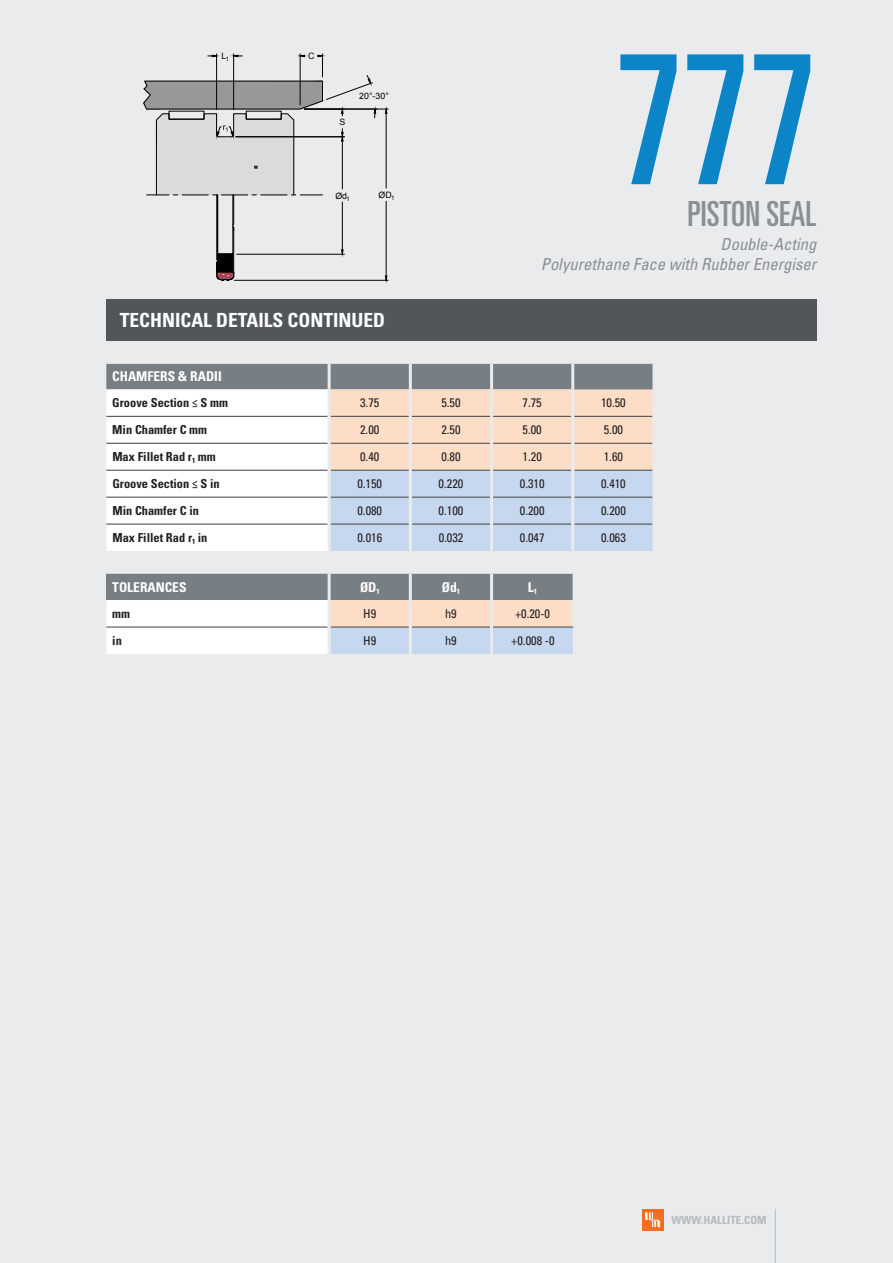
<style>
.page{position:relative;width:893px;height:1263px;background:#e9ebed}
.page>*{position:absolute;margin:0;border:0;box-sizing:border-box;transform-origin:0 0}
.t1{font:ultra-condensed 179.85px "Univers LT Std";color:#0c85c8}
.t2{font:ultra-condensed 34.65px "Univers LT Std";color:#899095}
.t3{font:700 condensed 19.5px "Univers LT Std";color:#fff}
.t4{font:italic condensed 16.65px/20px "Univers LT Std";color:#899095;text-align:right}
.t5{font:700 condensed 13.5px "Univers LT Std";color:#fff}
.t6{font:condensed 12.3px "Univers LT Std";color:#231f20}
.t7{font:700 condensed 12.3px "Univers LT Std";color:#231f20}
.t8{font:700 condensed 11.25px "Univers LT Std";color:#b5bbc0}
.t9{font:8.85px "Arial";color:#000}
.s1{font-family:"Myriad Pro"}
.s2{font-family:"Myriad Pro";font-size:12.3px}
</style>
<div class="page">
<div style="left:106px;top:300px;width:710px;height:41px;background:#505659"></div>
<svg style="left:106px;top:364px;width:546px;height:187px;background:#dcd9da"></svg>
<hr style="left:490px;top:364px;width:3px;height:25px;background:#e9ebed">
<hr style="left:571px;top:364px;width:3px;height:25px;background:#e9ebed">
<hr style="left:328px;top:364px;width:3px;height:25px;background:#e9ebed">
<hr style="left:409px;top:364px;width:3px;height:25px;background:#e9ebed">
<hr style="left:106px;top:416px;width:222px;height:1px;background:#505659">
<hr style="left:331px;top:416px;width:78px;height:1px;background:#505659">
<hr style="left:412px;top:416px;width:78px;height:1px;background:#505659">
<hr style="left:493px;top:416px;width:78px;height:1px;background:#505659">
<hr style="left:574px;top:416px;width:78px;height:1px;background:#505659">
<hr style="left:106px;top:443px;width:222px;height:1px;background:#505659">
<hr style="left:331px;top:443px;width:78px;height:1px;background:#505659">
<hr style="left:412px;top:443px;width:78px;height:1px;background:#505659">
<hr style="left:493px;top:443px;width:78px;height:1px;background:#505659">
<hr style="left:574px;top:443px;width:78px;height:1px;background:#505659">
<hr style="left:106px;top:470px;width:222px;height:1px;background:#505659">
<hr style="left:331px;top:470px;width:78px;height:1px;background:#505659">
<hr style="left:412px;top:470px;width:78px;height:1px;background:#505659">
<hr style="left:493px;top:470px;width:78px;height:1px;background:#505659">
<hr style="left:574px;top:470px;width:78px;height:1px;background:#505659">
<hr style="left:106px;top:497px;width:222px;height:1px;background:#505659">
<hr style="left:331px;top:497px;width:78px;height:1px;background:#505659">
<hr style="left:412px;top:497px;width:78px;height:1px;background:#505659">
<hr style="left:493px;top:497px;width:78px;height:1px;background:#505659">
<hr style="left:574px;top:497px;width:78px;height:1px;background:#505659">
<hr style="left:106px;top:523px;width:222px;height:2px;background:#505659">
<hr style="left:331px;top:523px;width:78px;height:2px;background:#505659">
<hr style="left:412px;top:523px;width:78px;height:2px;background:#505659">
<hr style="left:493px;top:523px;width:78px;height:2px;background:#505659">
<hr style="left:574px;top:523px;width:78px;height:2px;background:#505659">
<hr style="left:328px;top:389px;width:3px;height:27px;background:#e9ebed">
<hr style="left:409px;top:389px;width:3px;height:27px;background:#e9ebed">
<hr style="left:490px;top:389px;width:3px;height:27px;background:#e9ebed">
<hr style="left:571px;top:389px;width:3px;height:27px;background:#e9ebed">
<hr style="left:328px;top:416px;width:3px;height:27px;background:#e9ebed">
<hr style="left:409px;top:416px;width:3px;height:27px;background:#e9ebed">
<hr style="left:490px;top:416px;width:3px;height:27px;background:#e9ebed">
<hr style="left:571px;top:416px;width:3px;height:27px;background:#e9ebed">
<hr style="left:328px;top:443px;width:3px;height:27px;background:#e9ebed">
<hr style="left:409px;top:443px;width:3px;height:27px;background:#e9ebed">
<hr style="left:490px;top:443px;width:3px;height:27px;background:#e9ebed">
<hr style="left:571px;top:443px;width:3px;height:27px;background:#e9ebed">
<hr style="left:328px;top:470px;width:3px;height:27px;background:#e9ebed">
<hr style="left:409px;top:470px;width:3px;height:27px;background:#e9ebed">
<hr style="left:490px;top:470px;width:3px;height:27px;background:#e9ebed">
<hr style="left:571px;top:470px;width:3px;height:27px;background:#e9ebed">
<hr style="left:328px;top:497px;width:3px;height:27px;background:#e9ebed">
<hr style="left:409px;top:497px;width:3px;height:27px;background:#e9ebed">
<hr style="left:490px;top:497px;width:3px;height:27px;background:#e9ebed">
<hr style="left:571px;top:497px;width:3px;height:27px;background:#e9ebed">
<hr style="left:328px;top:524px;width:3px;height:27px;background:#e9ebed">
<hr style="left:409px;top:524px;width:3px;height:27px;background:#e9ebed">
<hr style="left:490px;top:524px;width:3px;height:27px;background:#e9ebed">
<hr style="left:571px;top:524px;width:3px;height:27px;background:#e9ebed">
<svg style="left:106px;top:573px;width:468px;height:81px;background:#c6c6c8"></svg>
<hr style="left:304px;top:109px;width:84px;height:1px;background:#000">
<hr style="left:234px;top:280px;width:154px;height:1px;background:#000">
<hr style="left:386px;top:113px;width:1px;height:75px;background:#000">
<hr style="left:386px;top:201px;width:1px;height:75px;background:#000">
<svg style="left:385px;top:108px;width:3px;height:6px"></svg>
<svg style="left:385px;top:275px;width:3px;height:6px"></svg>
<hr style="left:237px;top:254px;width:107px;height:1px;background:#000">
<hr style="left:342px;top:202px;width:1px;height:48px;background:#000">
<svg style="left:341px;top:249px;width:3px;height:6px"></svg>
<hr style="left:217px;top:195px;width:1px;height:77px;background:#000">
<hr style="left:233px;top:228px;width:1px;height:45px;background:#000">
<hr style="left:216px;top:195px;width:1px;height:64px;background:#000">
<svg style="left:216px;top:253px;width:18px;height:28px"></svg>
<svg style="left:143px;top:54px;width:233px;height:176px"></svg>
<hr style="left:775px;top:1209px;width:1px;height:54px;background:#b5bbc0">
<div style="left:642px;top:1209px;width:21px;height:21px;background:#f36e21"></div>
<svg style="left:645px;top:1212px;width:15px;height:15px"></svg>
<p class="t9" style="left:222px;top:50px;width:9px">L<sub>1</sub></p>
<p class="t9" style="left:308px;top:50px;width:8px">C</p>
<p class="t9" style="left:339px;top:116px;width:7px">S</p>
<p class="t9" style="left:359px;top:90px;width:31px">20°-30°</p>
<p class="t9" style="left:335px;top:190px;width:16px">Ød<sub>1</sub></p>
<p class="t9" style="left:379px;top:189px;width:17px">ØD<sub>1</sub></p>
<h3 class="t3" style="left:120px;top:308px;width:267px">TECHNICAL DETAILS CONTINUED</h3>
<h1 class="t1" style="left:616px;top:18px;width:202px">777</h1>
<h2 class="t2" style="left:687px;top:194px;width:130px">PISTON SEAL</h2>
<h3 class="t4" style="left:541px;top:234px;width:277px">Double-Acting<br>Polyurethane Face with Rubber Energiser</h3>
<p class="t5" style="left:112px;top:368px;width:111px">CHAMFERS &amp; RADII</p>
<p class="t7" style="left:112px;top:395px;width:117px">Groove Section ≤ S mm</p>
<p class="t6" style="left:360px;top:395px;width:21px">3.75</p>
<p class="t6" style="left:441px;top:395px;width:21px">5.50</p>
<p class="t6" style="left:523px;top:395px;width:21px">7.75</p>
<p class="t6" style="left:601px;top:395px;width:26px">10.50</p>
<p class="t7" style="left:112px;top:422px;width:96px">Min Chamfer C mm</p>
<p class="t6" style="left:360px;top:422px;width:21px">2.00</p>
<p class="t6" style="left:441px;top:422px;width:21px">2.50</p>
<p class="t6" style="left:523px;top:422px;width:21px">5.00</p>
<p class="t6" style="left:604px;top:422px;width:21px">5.00</p>
<p class="t7" style="left:112px;top:449px;width:105px">Max Fillet Rad r<span class="s1">₁</span> mm</p>
<p class="t6" style="left:360px;top:449px;width:21px">0.40</p>
<p class="t6" style="left:441px;top:449px;width:21px">0.80</p>
<p class="t6" style="left:523px;top:449px;width:21px">1.20</p>
<p class="t6" style="left:604px;top:449px;width:21px">1.60</p>
<p class="t7" style="left:112px;top:476px;width:109px">Groove Section ≤ S in</p>
<p class="t6" style="left:357px;top:476px;width:26px">0.150</p>
<p class="t6" style="left:439px;top:476px;width:26px">0.220</p>
<p class="t6" style="left:520px;top:476px;width:26px">0.310</p>
<p class="t6" style="left:601px;top:476px;width:26px">0.410</p>
<p class="t7" style="left:112px;top:503px;width:88px">Min Chamfer C in</p>
<p class="t6" style="left:357px;top:503px;width:26px">0.080</p>
<p class="t6" style="left:439px;top:503px;width:26px">0.100</p>
<p class="t6" style="left:520px;top:503px;width:26px">0.200</p>
<p class="t6" style="left:601px;top:503px;width:26px">0.200</p>
<p class="t7" style="left:112px;top:530px;width:97px">Max Fillet Rad r<span class="s1">₁</span> in</p>
<p class="t6" style="left:357px;top:530px;width:26px">0.016</p>
<p class="t6" style="left:439px;top:530px;width:26px">0.032</p>
<p class="t6" style="left:520px;top:530px;width:26px">0.047</p>
<p class="t6" style="left:601px;top:530px;width:26px">0.063</p>
<p class="t5" style="left:112px;top:578px;width:76px">TOLERANCES</p>
<p class="t5" style="left:360px;top:578px;width:21px">ØD<span class="s2">₁</span></p>
<p class="t5" style="left:442px;top:578px;width:19px">Ød<span class="s2">₁</span></p>
<p class="t5" style="left:528px;top:578px;width:10px">L<span class="s2">₁</span></p>
<p class="t7" style="left:112px;top:606px;width:19px">mm</p>
<p class="t6" style="left:363px;top:606px;width:15px">H9</p>
<p class="t6" style="left:445px;top:606px;width:13px">h9</p>
<p class="t6" style="left:515px;top:606px;width:37px">+0.20-0</p>
<p class="t7" style="left:112px;top:633px;width:11px">in</p>
<p class="t6" style="left:363px;top:633px;width:15px">H9</p>
<p class="t6" style="left:445px;top:633px;width:13px">h9</p>
<p class="t6" style="left:511px;top:633px;width:45px">+0.008 -0</p>
<p class="t8" style="left:671px;top:1213px;width:97px">WWW.HALLITE.COM</p>
</div>
